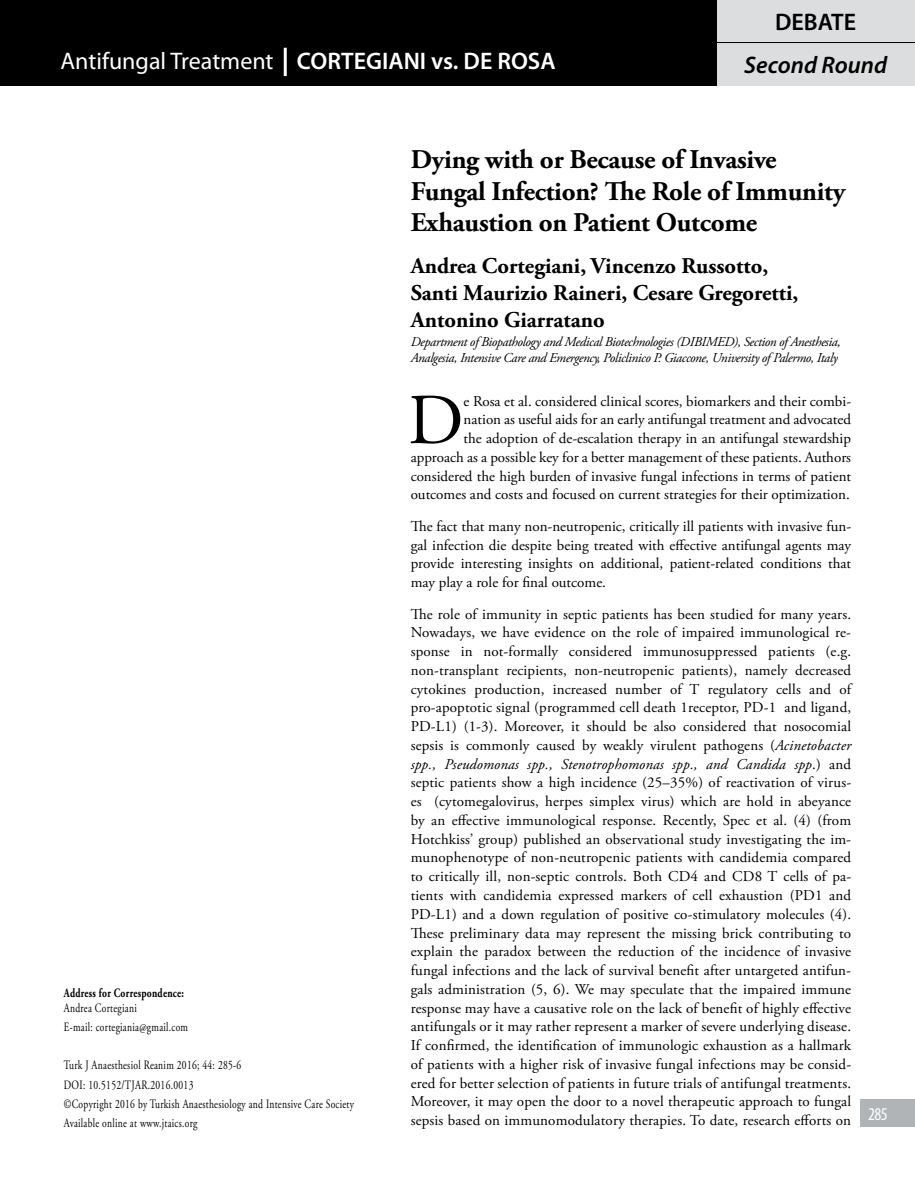
<style>
.page{position:relative;width:915px;height:1191px;background:#fff}
.page>*{position:absolute;margin:0;border:0;box-sizing:border-box;transform-origin:0 0}
.t1{font:71.55px "Adobe Garamond Pro";color:#000}
.t2{font:700 27px/31.5px "Adobe Garamond Pro";letter-spacing:-.01em;color:#000}
.t3{font:24px "Myriad Pro";color:#fff}
.t4{font:italic 600 24px "Myriad Pro";color:#000}
.t5{font:600 24px "Myriad Pro";color:#000}
.t6{font:700 22.5px/27px "Adobe Garamond Pro";color:#000}
.t7{font:condensed 18px "Myriad Pro";color:#fff}
.t8{font:15px/18.8px "Adobe Garamond Pro";color:#000;text-align:justify}
.t9{font:italic 13.5px/16.2px "Adobe Garamond Pro";letter-spacing:-.03em;color:#000}
.t10{font:12.75px/19.2px "Adobe Garamond Pro";letter-spacing:.03em;color:#000;scale:.75 1}
.t11{font:700 12.75px "Adobe Garamond Pro";letter-spacing:.03em;color:#000;scale:.75 1}
.s1{font-weight:600}
.s2{font-style:italic}
</style>
<div class="page">
<div style="left:716px;top:0;width:198px;height:85px;background:#dcddde"></div>
<div style="left:0;top:0;width:716px;height:85px;background:#000"></div>
<hr style="left:284px;top:48px;width:3px;height:28px;background:#fff">
<hr style="left:707px;top:42px;width:207px;height:1px;background:#000">
<div style="left:859px;top:1099px;width:55px;height:28px;background:#b1b4b6"></div>
<h3 class="t5" style="left:774px;top:7px;width:82px">DEBATE</h3>
<h3 class="t3" style="left:61px;top:46px;width:496px">Antifungal Treatment <span class="s1">CORTEGIANI vs. DE ROSA</span></h3>
<h3 class="t4" style="left:743px;top:50px;width:144px">Second Round</h3>
<p class="t11" style="left:64px;top:985px;width:162px">Address for Correspondence:</p>
<p class="t10" style="left:64px;top:998px;width:167px">Andrea Cortegiani<br>E-mail: cortegiania@gmail.com</p>
<p class="t10" style="left:64px;top:1056px;width:388px">Turk J Anaesthesiol Reanim 2016; 44: 285-6<br>DOI: 10.5152/TJAR.2016.0013<br>©Copyright 2016 by Turkish Anaesthesiology and Intensive Care Society Available online at www.jtaics.org</p>
<h2 class="t2" style="left:410px;top:145px;width:436px">Dying with or Because of Invasive<br>Fungal Infection? The Role of Immunity<br>Exhaustion on Patient Outcome</h2>
<h3 class="t6" style="left:410px;top:253px;width:389px">Andrea Cortegiani, Vincenzo Russotto,<br>Santi Maurizio Raineri, Cesare Gregoretti,<br>Antonino Giarratano</h3>
<p class="t9" style="left:410px;top:334px;width:431px">Department of Biopathology and Medical Biotechnologies (DIBIMED), Section of Anesthesia,<br>Analgesia, Intensive Care and Emergency, Policlinico P. Giaccone, University of Palermo, Italy</p>
<h1 class="t1" style="left:407px;top:377px;width:57px">D</h1>
<p class="t8" style="left:410px;top:392px;width:442px;text-align:right">e Rosa et al. considered clinical scores, biomarkers and their combi-<br>nation as useful aids for an early antifungal treatment and advocated<br>the adoption of de-escalation therapy in an antifungal stewardship approach as a possible key for a better management of these patients. Authors considered the high burden of invasive fungal infections in terms of patient outcomes and costs and focused on current strategies for their optimization.</p>
<p class="t8" style="left:410px;top:517px;width:442px">The fact that many non-neutropenic, critically ill patients with invasive fun&shy;gal infection die despite being treated with effective antifungal agents may provide interesting insights on additional, patient-related conditions that may play a role for final outcome.</p>
<p class="t8" style="left:410px;top:605px;width:442px">The role of immunity in septic patients has been studied for many years.<br>Nowadays, we have evidence on the role of impaired immunological re&shy;sponse in not-formally considered immunosuppressed patients (e.g. non-transplant recipients, non-neutropenic patients), namely decreased cytokines production, increased number of T regulatory cells and of pro-apoptotic signal (programmed cell death 1receptor, PD-1 and ligand, PD-L1) (1-3). Moreover, it should be also considered that nosocomial sepsis is commonly caused by weakly virulent pathogens (<span class="s2">Acinetobacter spp., Pseudomonas spp., Stenotrophomonas spp., and Candida spp</span>.) and septic patients show a high incidence (25–35%) of reactivation of virus&shy;es (cytomegalovirus, herpes simplex virus) which are hold in abeyance by an effective immunological response. Recently, Spec et al. (4) (from Hotchkiss’ group) published an observational study investigating the im&shy;munophenotype of non-neutropenic patients with candidemia compared to critically ill, non-septic controls. Both CD4 and CD8 T cells of pa&shy;tients with candidemia expressed markers of cell exhaustion (PD1 and PD-L1) and a down regulation of positive co-stimulatory molecules (4).<br>These preliminary data may represent the missing brick contributing to explain the paradox between the reduction of the incidence of invasive fungal infections and the lack of survival benefit after untargeted antifun&shy;gals administration (5, 6). We may speculate that the impaired immune response may have a causative role on the lack of benefit of highly effective antifungals or it may rather represent a marker of severe underlying disease.<br>If confirmed, the identification of immunologic exhaustion as a hallmark of patients with a higher risk of invasive fungal infections may be consid&shy;ered for better selection of patients in future trials of antifungal treatments.<br>Moreover, it may open the door to a novel therapeutic approach to fungal sepsis based on immunomodulatory therapies. To date, research efforts on</p>
<p class="t7" style="left:867px;top:1103px;width:21px">285</p>
</div>
